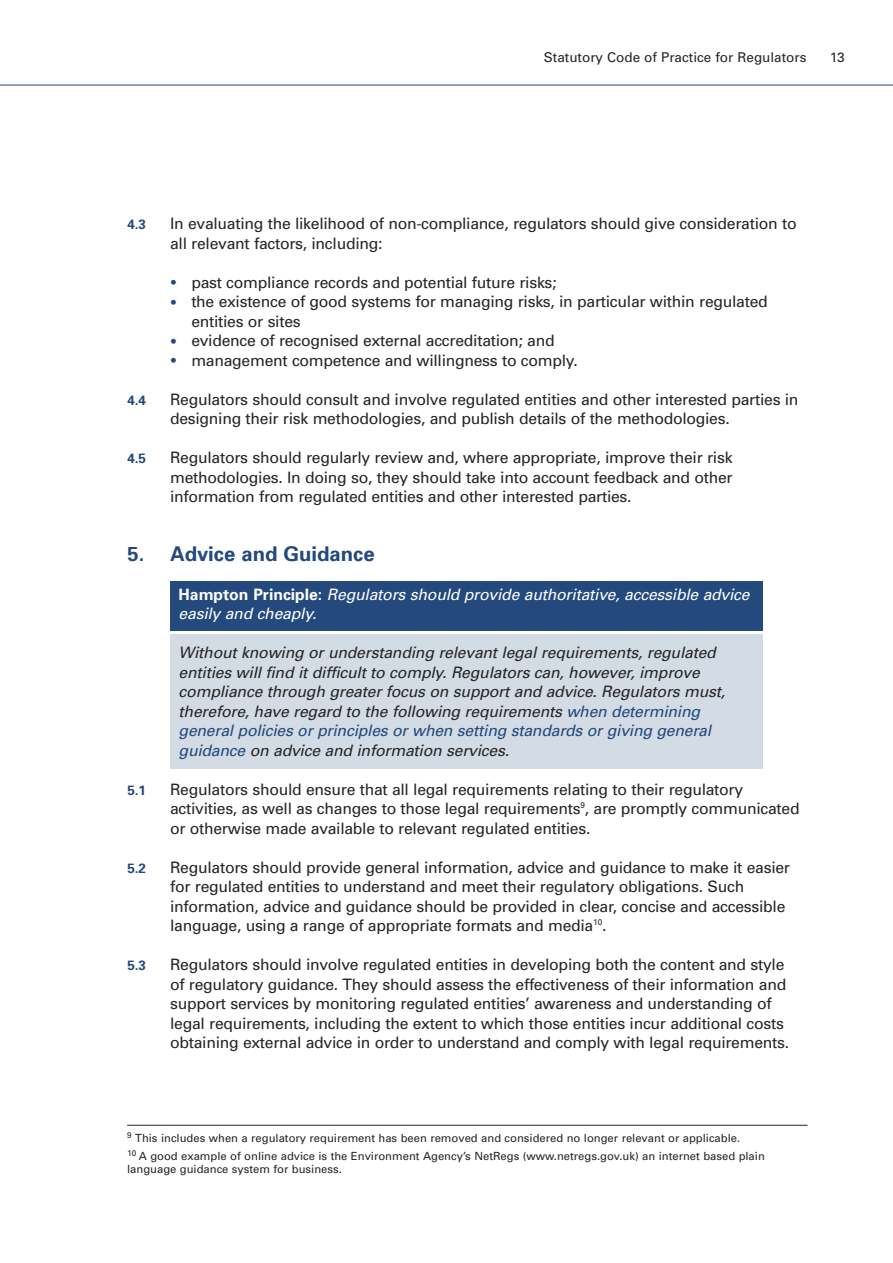
<style>
.page{position:relative;width:893px;height:1263px;background:#fff}
.page>*{position:absolute;margin:0;border:0;box-sizing:border-box;transform-origin:0 0}
.t1{font:700 20.25px "Univers";color:#23497d}
.t2{font:15.75px/19.5px "Univers";letter-spacing:-.02em;color:#272627}
.t3{font:italic 15.75px/19.5px "Univers";letter-spacing:-.015em;color:#272627}
.t4{font:italic 15.75px/19.5px "Univers";letter-spacing:-.015em;color:#fff}
.t5{font:13.5px "Univers";color:#272627}
.t6{font:700 13.5px "Univers";color:#23497d}
.t7{font:11.25px/17.7px "Univers";color:#272627}
.s1{font-size:19.5px;color:#23497d}
.s2{font-weight:700;font-style:normal}
.s3{color:#23497d}
</style>
<div class="page">
<hr style="left:0;top:85px;width:893px;height:1px;background:#23497d">
<div style="left:170px;top:581px;width:593px;height:49px;background:#23497d"></div>
<div style="left:170px;top:634px;width:593px;height:135px;background:#d3dbe5"></div>
<hr style="left:127px;top:1125px;width:680px;height:1px;background:#272627">
<p class="t5" style="left:544px;top:52px;width:264px">Statutory Code of Practice for Regulators</p>
<p class="t5" style="left:830px;top:52px;width:16px">13</p>
<p class="t6" style="left:128px;top:219px;width:20px">4.3</p>
<p class="t2" style="left:170px;top:215px;width:628px">In evaluating the likelihood of non-compliance, regulators should give consideration to all relevant factors, including:</p>
<p class="t2" style="left:170px;top:274px;width:388px"><span class="s1">•</span> past compliance records and potential future risks;</p>
<p class="t2" style="left:191px;top:293px;width:578px;text-indent:-21px"><span class="s1">•</span> the existence of good systems for managing risks, in particular within regulated entities or sites</p>
<p class="t2" style="left:170px;top:332px;width:386px"><span class="s1">•</span> evidence of recognised external accreditation; and</p>
<p class="t2" style="left:170px;top:352px;width:409px"><span class="s1">•</span> management competence and willingness to comply.</p>
<p class="t6" style="left:128px;top:395px;width:20px">4.4</p>
<p class="t2" style="left:170px;top:391px;width:630px">Regulators should consult and involve regulated entities and other interested parties in designing their risk methodologies, and publish details of the methodologies.</p>
<p class="t6" style="left:128px;top:453px;width:20px">4.5</p>
<p class="t2" style="left:170px;top:449px;width:564px;text-align:justify">Regulators should regularly review and, where appropriate, improve their risk methodologies. In doing so, they should take into account feedback and other information from regulated entities and other interested parties.</p>
<p class="t1" style="left:128px;top:546px;width:249px">5. Advice and Guidance</p>
<p class="t4" style="left:179px;top:586px;width:573px"><span class="s2">Hampton Principle:</span> Regulators should provide authoritative, accessible advice easily and cheaply.</p>
<p class="t3" style="left:179px;top:644px;width:548px">Without knowing or understanding relevant legal requirements, regulated entities will find it difficult to comply. Regulators can, however, improve compliance through greater focus on support and advice. Regulators must, therefore, have regard to the following requirements <span class="s3">when determining general policies or principles or when setting standards or giving general guidance</span> on advice and information services.</p>
<p class="t6" style="left:128px;top:785px;width:20px">5.1</p>
<p class="t2" style="left:170px;top:781px;width:631px">Regulators should ensure that all legal requirements relating to their regulatory activities, as well as changes to those legal requirements<sup>9</sup>, are promptly communicated or otherwise made available to relevant regulated entities.</p>
<p class="t6" style="left:128px;top:863px;width:20px">5.2</p>
<p class="t2" style="left:170px;top:859px;width:621px">Regulators should provide general information, advice and guidance to make it easier for regulated entities to understand and meet their regulatory obligations. Such information, advice and guidance should be provided in clear, concise and accessible language, using a range of appropriate formats and media<sup>10</sup>.</p>
<p class="t6" style="left:128px;top:960px;width:20px">5.3</p>
<p class="t2" style="left:170px;top:956px;width:621px">Regulators should involve regulated entities in developing both the content and style of regulatory guidance. They should assess the effectiveness of their information and support services by monitoring regulated entities’ awareness and understanding of legal requirements, including the extent to which those entities incur additional costs obtaining external advice in order to understand and comply with legal requirements.</p>
<p class="t7" style="left:127px;top:1130px;width:639px"><sup>9</sup> This includes when a regulatory requirement has been removed and considered no longer relevant or applicable.<br><sup>10</sup> A good example of online advice is the Environment Agency’s NetRegs (www.netregs.gov.uk) an internet based plain</p>
<p class="t7" style="left:127px;top:1161px;width:216px">language guidance system for business.</p>
</div>
